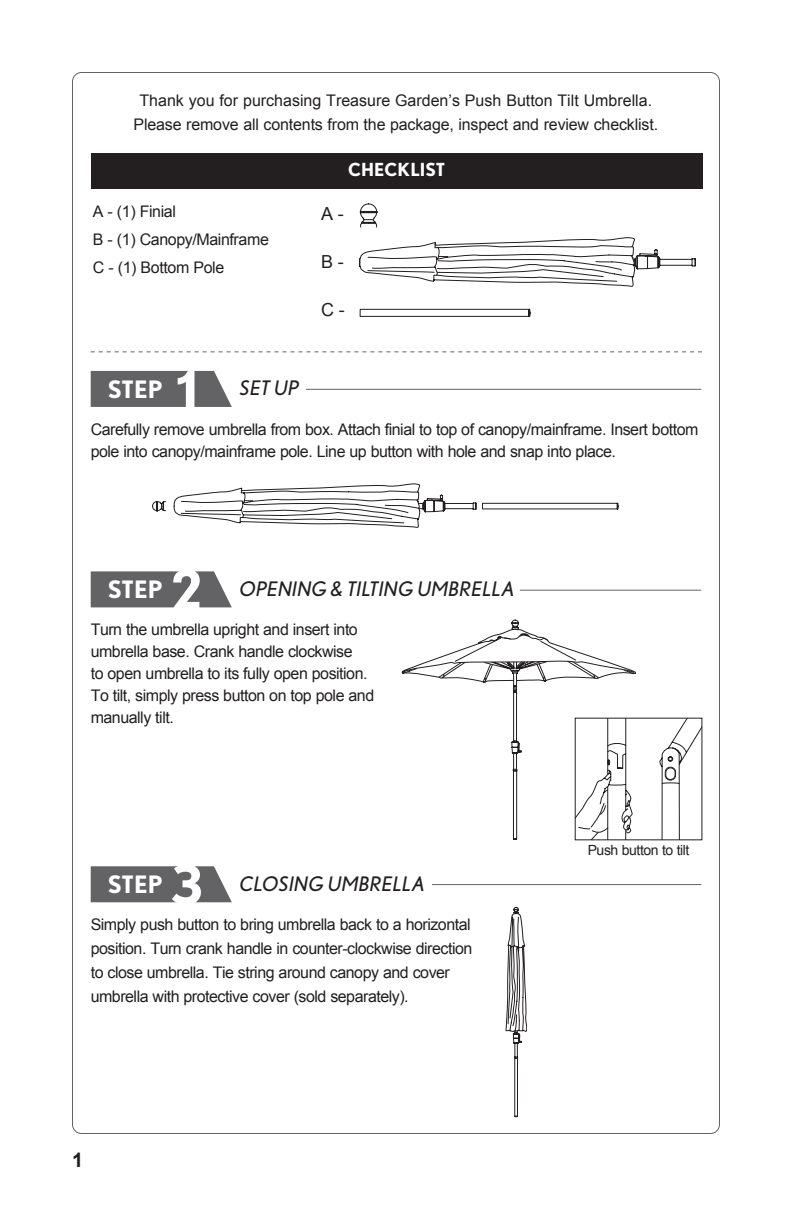
<style>
.page{position:relative;width:792px;height:1224px;background:#fff}
.page>*{position:absolute;margin:0;border:0;box-sizing:border-box;transform-origin:0 0}
.t1{font:700 54px "Nobel";color:#fff}
.t2{font:700 24px "Nobel";color:#fff}
.t3{font:italic 20px "Nobel";letter-spacing:.025em;color:#231f20}
.t4{font:700 20px "Arial";color:#231f20}
.t5{font:700 18px "Nobel";color:#fff}
.t6{font:18px "Arial";color:#231f20}
.t7{font:16px/22px "Arial";letter-spacing:-.03em;color:#231f20}
.t8{font:16px "Arial";letter-spacing:-.01em;color:#231f20}
.t9{font:16px "Arial";color:#231f20}
.t10{font:14px "Arial";letter-spacing:-.03em;color:#231f20}
</style>
<div class="page">
<svg style="left:91px;top:371px;width:141px;height:36px;background:#6d6d70"></svg>
<hr style="left:306px;top:389px;width:395px;height:1px;background:#636366">
<div style="left:91px;top:153px;width:612px;height:36px;background:#231f20"></div>
<svg style="left:359px;top:204px;width:337px;height:113px"></svg>
<svg style="left:91px;top:351px;width:611px;height:1px"></svg>
<svg style="left:152px;top:484px;width:467px;height:44px"></svg>
<svg style="left:91px;top:571px;width:141px;height:36px;background:#6e6e71"></svg>
<hr style="left:520px;top:590px;width:181px;height:1px;background:#636366">
<svg style="left:91px;top:866px;width:141px;height:36px;background:#6e6e71"></svg>
<hr style="left:432px;top:884px;width:269px;height:1px;background:#636366">
<svg style="left:506px;top:907px;width:21px;height:210px"></svg>
<svg style="left:402px;top:620px;width:300px;height:220px"></svg>
<p class="t9" style="left:139px;top:90px;width:514px">Thank you for purchasing Treasure Garden’s Push Button Tilt Umbrella.</p>
<p class="t8" style="left:134px;top:114px;width:526px">Please remove all contents from the package, inspect and review checklist.</p>
<p class="t7" style="left:93px;top:200px;width:85px">A - (1) Finial</p>
<p class="t7" style="left:93px;top:228px;width:178px">B - (1) Canopy/Mainframe</p>
<p class="t7" style="left:93px;top:256px;width:133px">C - (1) Bottom Pole</p>
<p class="t2" style="left:108px;top:375px;width:56px">STEP</p>
<p class="t1" style="left:177px;top:358px;width:23px">1</p>
<p class="t3" style="left:240px;top:377px;width:61px">SET UP</p>
<p class="t5" style="left:348px;top:159px;width:98px">CHECKLIST</p>
<p class="t6" style="left:321px;top:202px;width:24px">A -</p>
<p class="t6" style="left:321px;top:250px;width:24px">B -</p>
<p class="t6" style="left:321px;top:298px;width:25px">C -</p>
<p class="t7" style="left:91px;top:418px;width:609px">Carefully remove umbrella from box. Attach finial to top of canopy/mainframe. Insert bottom pole into canopy/mainframe pole. Line up button with hole and snap into place.</p>
<p class="t2" style="left:108px;top:575px;width:56px">STEP</p>
<p class="t1" style="left:171px;top:558px;width:33px">2</p>
<p class="t3" style="left:240px;top:577px;width:277px">OPENING &amp; TILTING UMBRELLA</p>
<p class="t7" style="left:91px;top:619px;width:285px">Turn the umbrella upright and insert into umbrella base. Crank handle clockwise<br>to open umbrella to its fully open position.<br>To tilt, simply press button on top pole and manually tilt.</p>
<p class="t2" style="left:108px;top:870px;width:56px">STEP</p>
<p class="t1" style="left:171px;top:853px;width:34px">3</p>
<p class="t3" style="left:240px;top:872px;width:187px">CLOSING UMBRELLA</p>
<p class="t7" style="left:91px;top:914px;width:382px">Simply push button to bring umbrella back to a horizontal</p>
<p class="t7" style="left:91px;top:938px;width:383px">position. Turn crank handle in counter-clockwise direction</p>
<p class="t7" style="left:91px;top:962px;width:361px">to close umbrella. Tie string around canopy and cover</p>
<p class="t7" style="left:91px;top:986px;width:319px">umbrella with protective cover (sold separately).</p>
<p class="t10" style="left:588px;top:841px;width:103px">Push button to tilt</p>
<p class="t4" style="left:72px;top:1146px;width:13px">1</p>
</div>
